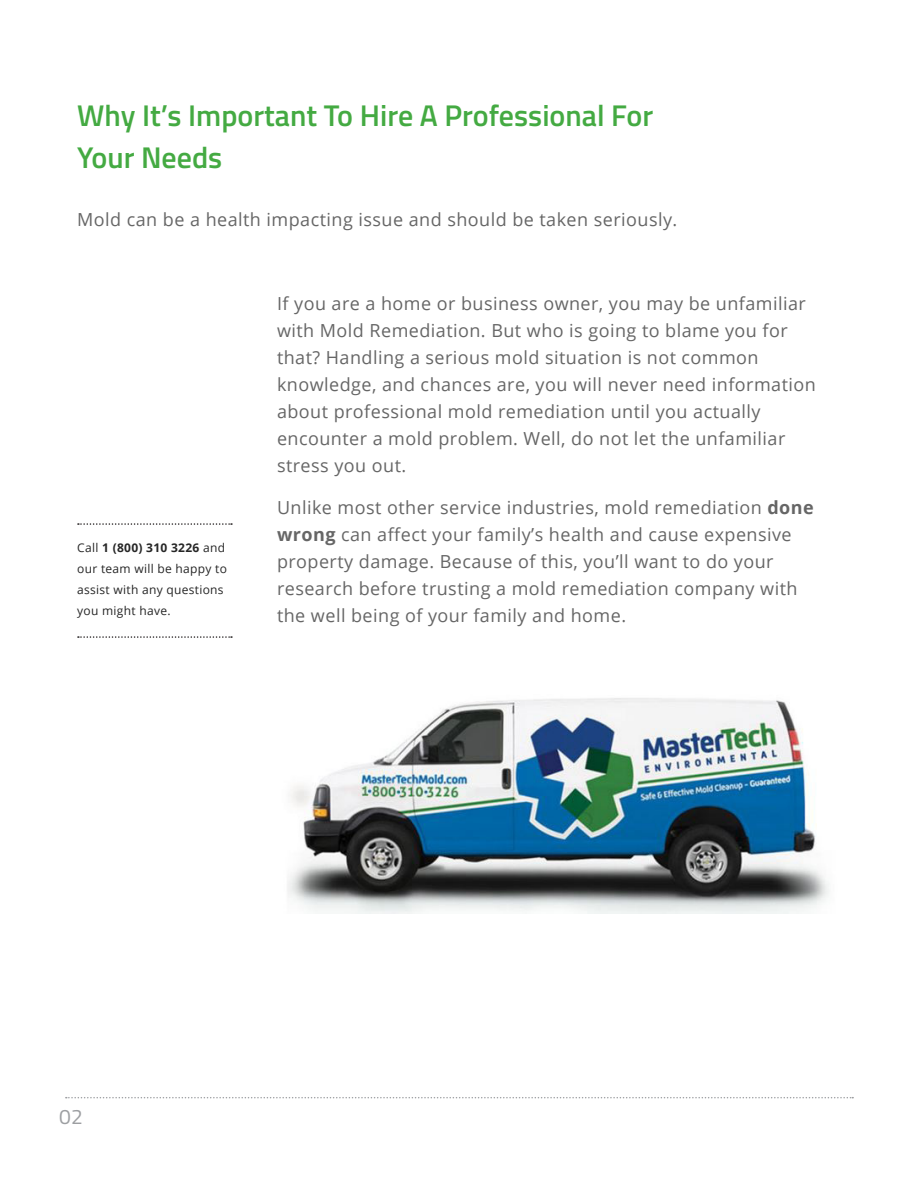
<style>
.page{position:relative;width:918px;height:1188px;background:#fff}
.page>*{position:absolute;margin:0;border:0;box-sizing:border-box;transform-origin:0 0}
.White_title{font:600 30px/42px "Titillium Web";color:#44aa42}
.White_title-2{font:21px "Titillium Web";color:#9d9fa2}
.White_title-3{font:18px/27px "Open Sans";letter-spacing:.025em;color:#666}
.White_title-4{font:12px/21px "Open Sans";letter-spacing:.025em;color:#262626}
.s1{font-weight:700}
</style>
<div class="page">
<img style="left:287px;top:698px;width:542px;height:215px">
<svg style="left:66px;top:1097px;width:787px;height:1px"></svg>
<svg style="left:78px;top:523px;width:154px;height:2px"></svg>
<svg style="left:78px;top:636px;width:154px;height:2px"></svg>
<p class="White_title" style="left:77px;top:93px;width:578px">Why It’s Important To Hire A Professional For<br>Your Needs</p>
<p class="White_title-3" style="left:77px;top:206px;width:602px">Mold can be a health impacting issue and should be taken seriously.</p>
<p class="White_title-4" style="left:77px;top:537px;width:151px">Call <span class="s1">1 (800) 310 3226</span> and our team will be happy to assist with any questions you might have.</p>
<p class="White_title-3" style="left:277px;top:289px;width:540px">If you are a home or business owner, you may be unfamiliar with Mold Remediation. But who is going to blame you for that? Handling a serious mold situation is not common knowledge, and chances are, you will never need information about professional mold remediation until you actually encounter a mold problem. Well, do not let the unfamiliar stress you out.</p>
<p class="White_title-3" style="left:277px;top:493px;width:538px">Unlike most other service industries, mold remediation <span class="s1">done wrong</span> can affect your family’s health and cause expensive property damage. Because of this, you’ll want to do your research before trusting a mold remediation company with the well being of your family and home.</p>
<p class="White_title-2" style="left:59px;top:1101px;width:25px">02</p>
</div>
